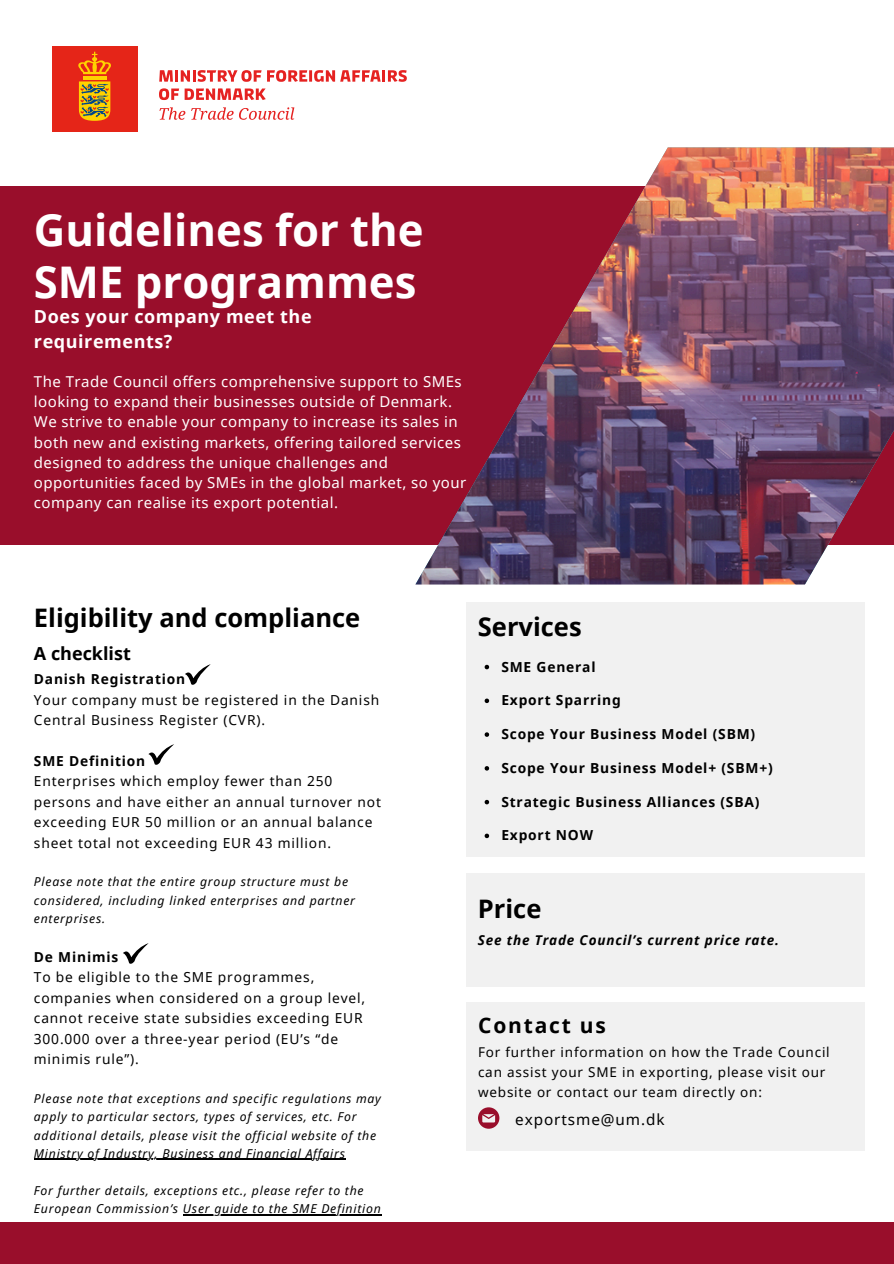
<style>
.page{position:relative;width:894px;height:1264px;background:#fff}
.page>*{position:absolute;margin:0;border:0;box-sizing:border-box;transform-origin:0 0}
.t1{font:700 43.65px/51.8px "Noto Sans";color:#fff}
.t2{font:700 25.5px "Noto Sans";color:#000}
.t3{font:700 21px "Noto Sans";letter-spacing:.085em;color:#000}
.t4{font:700 18px/24.8px "Noto Sans";letter-spacing:.03em;color:#fff}
.t5{font:700 18px "Noto Sans";color:#000}
.t6{font:15.3px "Noto Sans";letter-spacing:.06em;color:#000}
.t7{font:15px/20.2px "Noto Sans";letter-spacing:.03em;color:#fff}
.t8{font:13.8px/20.4px "Noto Sans";letter-spacing:.06em;color:#000}
.t9{font:700 13.8px "Noto Sans";letter-spacing:.06em;color:#000}
.t10{font:13.5px/20.2px "Noto Sans";letter-spacing:.06em;color:#000}
.t11{font:italic 700 13.5px "Noto Sans";letter-spacing:.06em;color:#000}
.t12{font:italic 12.3px/18.3px "Noto Sans";letter-spacing:.06em;color:#000}
.s1{font-weight:700}
</style>
<div class="page">
<div style="left:0;top:1221px;width:893px;height:42px;background:#990e2b"></div>
<div style="left:0;top:187px;width:893px;height:358px;background:#990e2b"></div>
<img style="left:415px;top:147px;width:478px;height:437px">
<div style="left:466px;top:1002px;width:398px;height:148px;background:#f1f1f1"></div>
<svg style="left:478px;top:1107px;width:21px;height:21px"></svg>
<svg style="left:159px;top:70px;width:102px;height:12px"></svg>
<svg style="left:267px;top:70px;width:139px;height:12px"></svg>
<svg style="left:159px;top:88px;width:107px;height:12px"></svg>
<svg style="left:159px;top:107px;width:26px;height:13px"></svg>
<svg style="left:191px;top:107px;width:42px;height:13px"></svg>
<svg style="left:239px;top:107px;width:55px;height:13px"></svg>
<div style="left:52px;top:46px;width:85px;height:86px;background:#e52518"></div>
<hr style="left:83px;top:76px;width:23px;height:3px;background:#ffd200">
<svg style="left:78px;top:52px;width:33px;height:22px"></svg>
<svg style="left:79px;top:81px;width:31px;height:40px"></svg>
<hr style="left:34px;top:1158px;width:311px;height:1px;background:#000">
<hr style="left:183px;top:1213px;width:198px;height:1px;background:#000">
<div style="left:466px;top:602px;width:398px;height:255px;background:#f1f1f1"></div>
<svg style="left:148px;top:744px;width:26px;height:21px"></svg>
<svg style="left:123px;top:943px;width:26px;height:21px"></svg>
<svg style="left:185px;top:664px;width:26px;height:21px"></svg>
<div style="left:466px;top:872px;width:398px;height:114px;background:#f1f1f1"></div>
<svg style="left:484px;top:664px;width:5px;height:5px"></svg>
<svg style="left:484px;top:698px;width:5px;height:5px"></svg>
<svg style="left:484px;top:732px;width:5px;height:4px"></svg>
<svg style="left:484px;top:766px;width:5px;height:4px"></svg>
<svg style="left:484px;top:799px;width:5px;height:5px"></svg>
<svg style="left:484px;top:833px;width:5px;height:5px"></svg>
<p class="t1" style="left:34px;top:203px;width:391px">Guidelines for the<br>SME programmes</p>
<p class="t4" style="left:34px;top:304px;width:279px">Does your company meet the requirements?</p>
<p class="t7" style="left:34px;top:371px;width:434px">The Trade Council offers comprehensive support to SMEs looking to expand their businesses outside of Denmark.<br>We strive to enable your company to increase its sales in both new and existing markets, offering tailored services designed to address the unique challenges and opportunities faced by SMEs in the global market, so your company can realise its export potential.</p>
<p class="t2" style="left:34px;top:599px;width:328px">Eligibility and compliance</p>
<h4 class="t2" style="left:477px;top:608px;width:105px">Services</h4>
<p class="t9" style="left:501px;top:656px;width:96px">SME General</p>
<h5 class="t9" style="left:501px;top:690px;width:121px">Export Sparring</h5>
<h5 class="t9" style="left:501px;top:724px;width:255px">Scope Your Business Model (SBM)</h5>
<p class="t9" style="left:501px;top:758px;width:273px">Scope Your Business Model+ (SBM+)</p>
<h5 class="t9" style="left:501px;top:791px;width:259px">Strategic Business Alliances (SBA)</h5>
<p class="t9" style="left:501px;top:825px;width:93px">Export NOW</p>
<p class="t5" style="left:34px;top:640px;width:98px">A checklist</p>
<p class="t8" style="left:34px;top:669px;width:347px"><span class="s1">Danish Registration<br></span>Your company must be registered in the Danish<br>Central Business Register (CVR).</p>
<h1 class="t8" style="left:34px;top:750px;width:348px"><span class="s1">SME Definition<br></span>Enterprises which employ fewer than 250 persons and have either an annual turnover not exceeding EUR 50 million or an annual balance sheet total not exceeding EUR 43 million.</h1>
<h4 class="t12" style="left:34px;top:872px;width:322px">Please note that the entire group structure must be considered, including linked enterprises and partner enterprises.</h4>
<h5 class="t8" style="left:34px;top:946px;width:332px"><span class="s1">De Minimis<br></span>To be eligible to the SME programmes, companies when considered on a group level, cannot receive state subsidies exceeding EUR<br>300.000 over a three-year period (EU’s “de minimis rule”).</h5>
<h2 class="t12" style="left:34px;top:1088px;width:348px">Please note that exceptions and specific regulations may apply to particular sectors, types of services, etc. For additional details, please visit the official website of the</h2>
<h2 class="t12" style="left:34px;top:1143px;width:312px">Ministry of Industry, Business and Financial Affairs</h2>
<h2 class="t12" style="left:34px;top:1180px;width:348px">For further details, exceptions etc., please refer to the<br>European Commission’s User guide to the SME Definition</h2>
<h2 class="t2" style="left:477px;top:890px;width:65px">Price</h2>
<h6 class="t11" style="left:477px;top:930px;width:302px">See the Trade Council’s current price rate.</h6>
<p class="t3" style="left:478px;top:1010px;width:129px">Contact us</p>
<p class="t10" style="left:478px;top:1041px;width:353px">For further information on how the Trade Council can assist your SME in exporting, please visit our website or contact our team directly on:</p>
<p class="t6" style="left:515px;top:1109px;width:151px">exportsme@um.dk</p>
</div>
